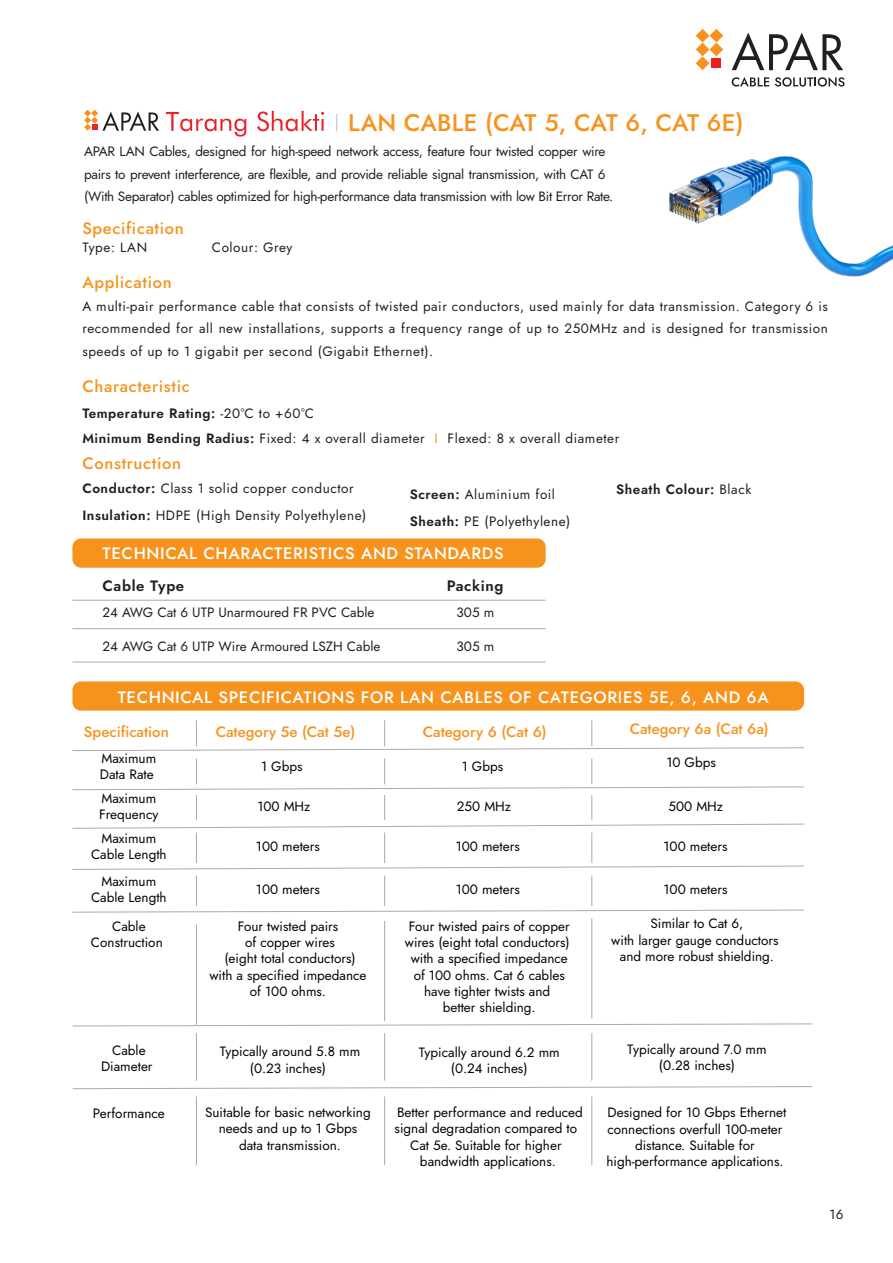
<style>
.page{position:relative;width:893px;height:1263px;background:#fff}
.page>*{position:absolute;margin:0;border:0;box-sizing:border-box;transform-origin:0 0}
.t1{font:500 24px "Jost";letter-spacing:-.005em;color:#f7931d}
.t2{font:500 16.5px "Jost";letter-spacing:.04em;color:#fff}
.t3{font:500 16.5px "Jost";letter-spacing:.04em;color:#f7931d}
.t4{font:500 15px "Jost";color:#f7931d}
.t5{font:600 15px "Jost";letter-spacing:.04em;color:#231f20}
.t6{font:13.5px/16.2px "Jost";color:#040503;text-align:center}
.t7{font:13.5px/22.5px "Jost";letter-spacing:-.015em;color:#231f20;text-align:justify}
.t8{font:13.5px/27px "Jost";letter-spacing:.04em;color:#231f20}
.t9{font:600 13.5px "Jost";letter-spacing:.04em;color:#231f20}
.s1{font-weight:600}
.s2{color:#f7931d}
.s3{font-weight:400}
</style>
<div class="page">
<svg style="left:336px;top:114px;width:1px;height:17px"></svg>
<svg style="left:84px;top:110px;width:75px;height:21px"></svg>
<svg style="left:166px;top:112px;width:80px;height:25px"></svg>
<svg style="left:257px;top:111px;width:67px;height:20px"></svg>
<hr style="left:72px;top:662px;width:474px;height:1px;background:#a8a9ad">
<hr style="left:72px;top:628px;width:474px;height:1px;background:#a8a9ad">
<hr style="left:72px;top:600px;width:474px;height:1px;background:#a8a9ad">
<div style="left:72px;top:538px;width:474px;height:30px;background:#f7931d;border-radius:9px"></div>
<svg style="left:732px;top:33px;width:111px;height:37px"></svg>
<svg style="left:732px;top:77px;width:37px;height:10px"></svg>
<svg style="left:775px;top:77px;width:69px;height:10px"></svg>
<svg style="left:696px;top:29px;width:27px;height:41px"></svg>
<svg style="left:72px;top:865px;width:732px;height:5px"></svg>
<svg style="left:72px;top:909px;width:732px;height:4px"></svg>
<svg style="left:72px;top:1023px;width:741px;height:4px"></svg>
<svg style="left:72px;top:1086px;width:741px;height:3px"></svg>
<hr style="left:196px;top:832px;width:1px;height:31px;background:#a8a9ad">
<hr style="left:196px;top:875px;width:1px;height:31px;background:#a8a9ad">
<hr style="left:196px;top:924px;width:1px;height:101px;background:#a8a9ad">
<hr style="left:196px;top:1033px;width:1px;height:48px;background:#a8a9ad">
<hr style="left:196px;top:1096px;width:1px;height:69px;background:#a8a9ad">
<hr style="left:384px;top:832px;width:1px;height:31px;background:#a8a9ad">
<hr style="left:384px;top:875px;width:1px;height:31px;background:#a8a9ad">
<hr style="left:384px;top:921px;width:1px;height:100px;background:#a8a9ad">
<hr style="left:384px;top:1033px;width:1px;height:48px;background:#a8a9ad">
<hr style="left:384px;top:1096px;width:1px;height:69px;background:#a8a9ad">
<svg style="left:72px;top:758px;width:732px;height:71px"></svg>
<hr style="left:591px;top:832px;width:1px;height:31px;background:#a8a9ad">
<hr style="left:591px;top:875px;width:1px;height:31px;background:#a8a9ad">
<hr style="left:591px;top:918px;width:1px;height:100px;background:#a8a9ad">
<hr style="left:591px;top:1033px;width:1px;height:48px;background:#a8a9ad">
<hr style="left:591px;top:1096px;width:1px;height:69px;background:#a8a9ad">
<svg style="left:72px;top:720px;width:732px;height:31px"></svg>
<div style="left:72px;top:681px;width:732px;height:30px;background:#f7931d;border-radius:9px"></div>
<img style="left:669px;top:156px;width:224px;height:121px">
<h1 class="t1" style="left:348px;top:106px;width:397px">LAN CABLE (CAT 5, CAT 6, CAT 6E)</h1>
<p class="t7" style="left:84px;top:140px;width:531px;text-align:left">APAR LAN Cables, designed for high-speed network access, feature four twisted copper wire pairs to prevent interference, are flexible, and provide reliable signal transmission, with CAT 6 (With Separator) cables optimized for high-performance data transmission with low Bit Error Rate.</p>
<p class="t3" style="left:82px;top:217px;width:103px">Specification</p>
<p class="t7" style="left:82px;top:236px;width:66px">Type: LAN</p>
<p class="t8" style="left:212px;top:233px;width:82px">Colour: Grey</p>
<p class="t3" style="left:82px;top:271px;width:91px">Application</p>
<p class="t7" style="left:82px;top:295px;width:747px">A multi-pair performance cable that consists of twisted pair conductors, used mainly for data transmission. Category 6 is recommended for all new installations, supports a frequency range of up to 250MHz and is designed for transmission speeds of up to 1 gigabit per second (Gigabit Ethernet).</p>
<p class="t3" style="left:82px;top:375px;width:109px">Characteristic</p>
<p class="t8" style="left:82px;top:400px;width:538px;line-height:25.5px"><span class="s1">Temperature Rating:</span> -20°C to +60°C<br><span class="s1">Minimum Bending Radius:</span> Fixed: 4 x overall diameter <span class="s2">I</span> Flexed: 8 x overall diameter</p>
<p class="t3" style="left:82px;top:452px;width:100px">Construction</p>
<p class="t8" style="left:82px;top:475px;width:285px"><span class="s1">Conductor:</span> Class 1 solid copper conductor<br><span class="s1">Insulation:</span> HDPE (High Density Polyethylene)</p>
<p class="t8" style="left:410px;top:481px;width:162px"><span class="s1">Screen:</span> Aluminium foil<br><span class="s1">Sheath:</span> PE (Polyethylene)</p>
<p class="t9" style="left:616px;top:480px;width:136px">Sheath Colour: <span class="s3">Black</span></p>
<p class="t2" style="left:103px;top:542px;width:402px">TECHNICAL CHARACTERISTICS AND STANDARDS</p>
<p class="t5" style="left:103px;top:576px;width:83px">Cable Type</p>
<p class="t5" style="left:447px;top:576px;width:58px">Packing</p>
<p class="t7" style="left:103px;top:601px;width:273px">24 AWG Cat 6 UTP Unarmoured FR PVC Cable</p>
<p class="t7" style="left:457px;top:601px;width:39px">305 m</p>
<p class="t7" style="left:103px;top:635px;width:279px">24 AWG Cat 6 UTP Wire Armoured LSZH Cable</p>
<p class="t7" style="left:457px;top:635px;width:39px">305 m</p>
<p class="t2" style="left:118px;top:685px;width:653px">TECHNICAL SPECIFICATIONS FOR LAN CABLES OF CATEGORIES 5E, 6, AND 6A</p>
<p class="t4" style="left:84px;top:721px;width:86px">Specification</p>
<p class="t4" style="left:216px;top:721px;width:141px">Category 5e (Cat 5e)</p>
<p class="t4" style="left:423px;top:721px;width:125px">Category 6 (Cat 6)</p>
<p class="t6" style="left:100px;top:750px;width:58px;text-align:left">Maximum<br>Data Rate</p>
<p class="t6" style="left:99px;top:790px;width:61px;text-align:left">Maximum<br>Frequency</p>
<p class="t4" style="left:630px;top:719px;width:141px">Category 6a (Cat 6a)</p>
<p class="t6" style="left:666px;top:754px;width:51px">10 Gbps</p>
<p class="t6" style="left:668px;top:798px;width:56px">500 MHz</p>
<p class="t6" style="left:663px;top:838px;width:66px">100 meters</p>
<p class="t6" style="left:663px;top:881px;width:66px">100 meters</p>
<p class="t6" style="left:611px;top:916px;width:169px">Similar to Cat 6,<br>with larger gauge conductors and more robust shielding.</p>
<p class="t6" style="left:261px;top:759px;width:43px">1 Gbps</p>
<p class="t6" style="left:462px;top:759px;width:43px">1 Gbps</p>
<p class="t6" style="left:257px;top:798px;width:55px">100 MHz</p>
<p class="t6" style="left:457px;top:798px;width:56px">250 MHz</p>
<p class="t6" style="left:91px;top:830px;width:77px">Maximum<br>Cable Length</p>
<p class="t6" style="left:256px;top:838px;width:66px">100 meters</p>
<p class="t6" style="left:456px;top:838px;width:66px">100 meters</p>
<p class="t6" style="left:91px;top:873px;width:77px">Maximum<br>Cable Length</p>
<p class="t6" style="left:256px;top:881px;width:66px">100 meters</p>
<p class="t6" style="left:456px;top:881px;width:66px">100 meters</p>
<p class="t6" style="left:91px;top:918px;width:73px">Cable<br>Construction</p>
<p class="t6" style="left:209px;top:918px;width:159px">Four twisted pairs<br>of copper wires<br>(eight total conductors) with a specified impedance of 100 ohms.</p>
<p class="t6" style="left:405px;top:918px;width:166px">Four twisted pairs of copper wires (eight total conductors) with a specified impedance of 100 ohms. Cat 6 cables have tighter twists and<br>better shielding.</p>
<p class="t6" style="left:101px;top:1042px;width:53px">Cable<br>Diameter</p>
<p class="t6" style="left:220px;top:1044px;width:142px">Typically around 5.8 mm (0.23 inches)</p>
<p class="t6" style="left:419px;top:1044px;width:142px">Typically around 6.2 mm (0.24 inches)</p>
<p class="t6" style="left:93px;top:1106px;width:73px">Performance</p>
<p class="t6" style="left:205px;top:1104px;width:167px">Suitable for basic networking needs and up to 1 Gbps data transmission.</p>
<p class="t6" style="left:395px;top:1104px;width:190px">Better performance and reduced signal degradation compared to<br>Cat 5e. Suitable for higher bandwidth applications.</p>
<p class="t6" style="left:627px;top:1041px;width:141px">Typically around 7.0 mm (0.28 inches)</p>
<p class="t6" style="left:606px;top:1104px;width:181px">Designed for 10 Gbps Ethernet connections overfull 100-meter distance. Suitable for high-performance applications.</p>
<p class="t7" style="left:830px;top:1203px;width:15px">16</p>
</div>
